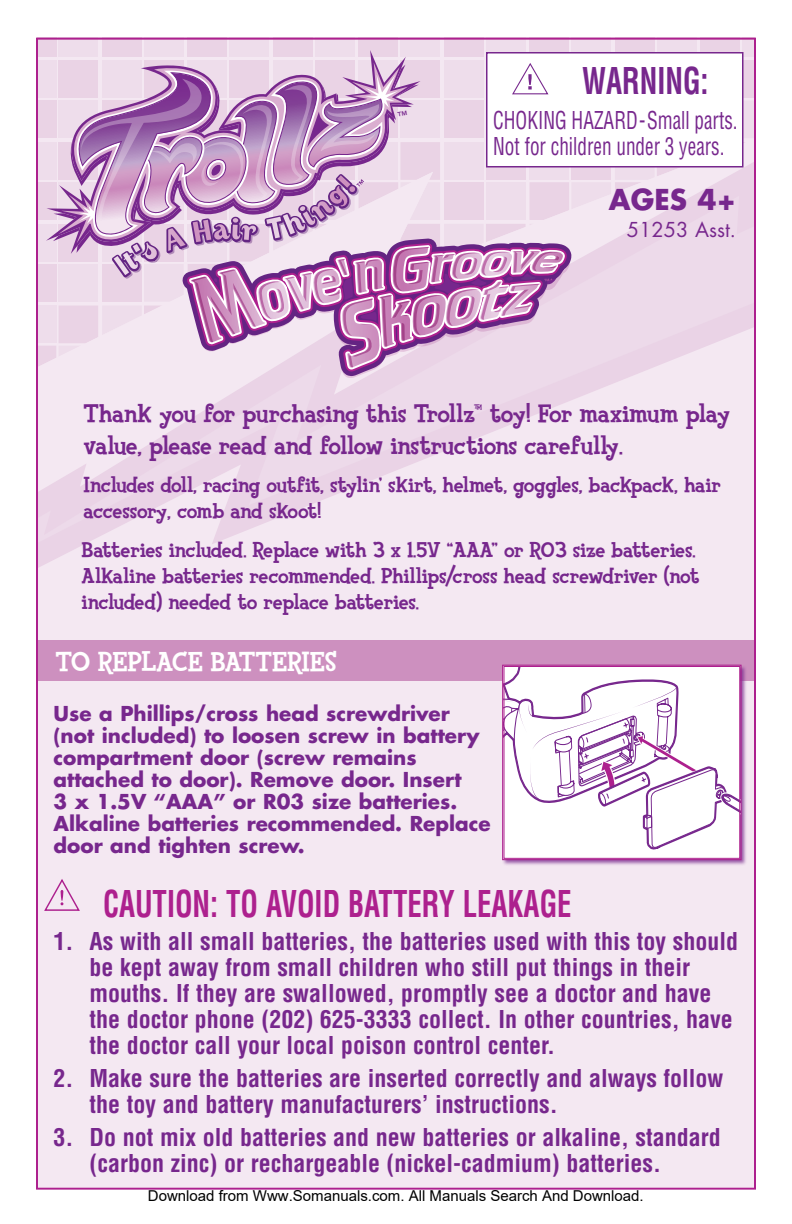
<style>
.page{position:relative;width:792px;height:1224px;background:#fff}
.page>*{position:absolute;margin:0;border:0;box-sizing:border-box;transform-origin:0 0}
.t1{font:700 condensed 36px "Helvetica";color:#ad208e;scale:.8 1}
.t2{font:700 condensed 36px "Helvetica";color:#77278d;scale:.8 1}
.t3{font:800 28px "Fink";letter-spacing:-.01em;color:#fff}
.t4{font:700 28px "Futura";color:#77278d}
.t5{font:800 26px/32px "Fink";letter-spacing:-.015em;color:#77278d}
.t6{font:700 condensed 24px/26px "Helvetica";color:#77278d}
.t7{font:condensed 24px/25.8px "Helvetica";color:#77278d;scale:.8 1}
.t8{font:800 22px/26px "Fink";letter-spacing:-.02em;color:#77278d}
.t9{font:700 20px/22px "Futura";color:#77278d}
.t10{font:20px "Futura";color:#77278d}
.t11{font:15px "Arial";color:#000}
</style>
<div class="page">
<div style="left:37px;top:37px;width:718px;height:1150px;background:#f4e8f2"></div>
<svg style="left:37px;top:37px;width:718px;height:530px"></svg>
<div style="left:36px;top:641px;width:720px;height:40px;background:#cd90bf"></div>
<div style="left:502px;top:664px;width:246px;height:202px;background:#77278d;opacity:.75"></div>
<svg style="left:502px;top:665px;width:239px;height:195px;background:#f0e6f1"></svg>
<div style="left:503px;top:666px;width:237px;height:193px;border:1px solid #ad208e"></div>
<svg style="left:44px;top:879px;width:36px;height:32px"></svg>
<svg style="left:37px;top:50px;width:718px;height:328px"></svg>
<h1 class="t2" style="left:582px;top:59px;width:160px">WARNING:</h1>
<p class="t7" style="left:493px;top:107px;width:307px">CHOKING HAZARD-Small parts.<br>Not for children under 3 years.</p>
<p class="t4" style="left:609px;top:180px;width:129px">AGES 4+</p>
<p class="t10" style="left:627px;top:216px;width:111px">51253 Asst.</p>
<p class="t5" style="left:84px;top:398px;width:648px">Thank you for purchasing this Trollz™ toy! For maximum play value, please read and follow instructions carefully.</p>
<p class="t8" style="left:84px;top:473px;width:639px">Includes doll, racing outfit, stylin’ skirt, helmet, goggles, backpack, hair accessory, comb and skoot!</p>
<p class="t8" style="left:82px;top:537px;width:619px">Batteries included. Replace with 3 x 1.5V “AAA” or R03 size batteries.<br>Alkaline batteries recommended. Phillips/cross head screwdriver (not included) needed to replace batteries.</p>
<p class="t3" style="left:56px;top:644px;width:283px">TO REPLACE BATTERIES</p>
<p class="t9" style="left:54px;top:702px;width:439px">Use a Phillips/cross head screwdriver (not included) to loosen screw in battery compartment door (screw remains attached to door). Remove door. Insert<br>3 x 1.5V “AAA” or R03 size batteries.<br>Alkaline batteries recommended. Replace door and tighten screw.</p>
<h1 class="t1" style="left:103px;top:882px;width:587px">CAUTION: TO AVOID BATTERY LEAKAGE</h1>
<p class="t6" style="left:90px;top:928px;width:650px;text-indent:-36px">1. As with all small batteries, the batteries used with this toy should be kept away from small children who still put things in their mouths. If they are swallowed, promptly see a doctor and have the doctor phone (202) 625-3333 collect. In other countries, have the doctor call your local poison control center.</p>
<p class="t6" style="left:90px;top:1065px;width:636px;text-indent:-36px">2. Make sure the batteries are inserted correctly and always follow the toy and battery manufacturers’ instructions.</p>
<p class="t6" style="left:90px;top:1124px;width:633px;text-indent:-36px">3. Do not mix old batteries and new batteries or alkaline, standard (carbon zinc) or rechargeable (nickel-cadmium) batteries.</p>
<p class="t11" style="left:148px;top:1187px;width:497px">Download from Www.Somanuals.com. All Manuals Search And Download.</p>
</div>
